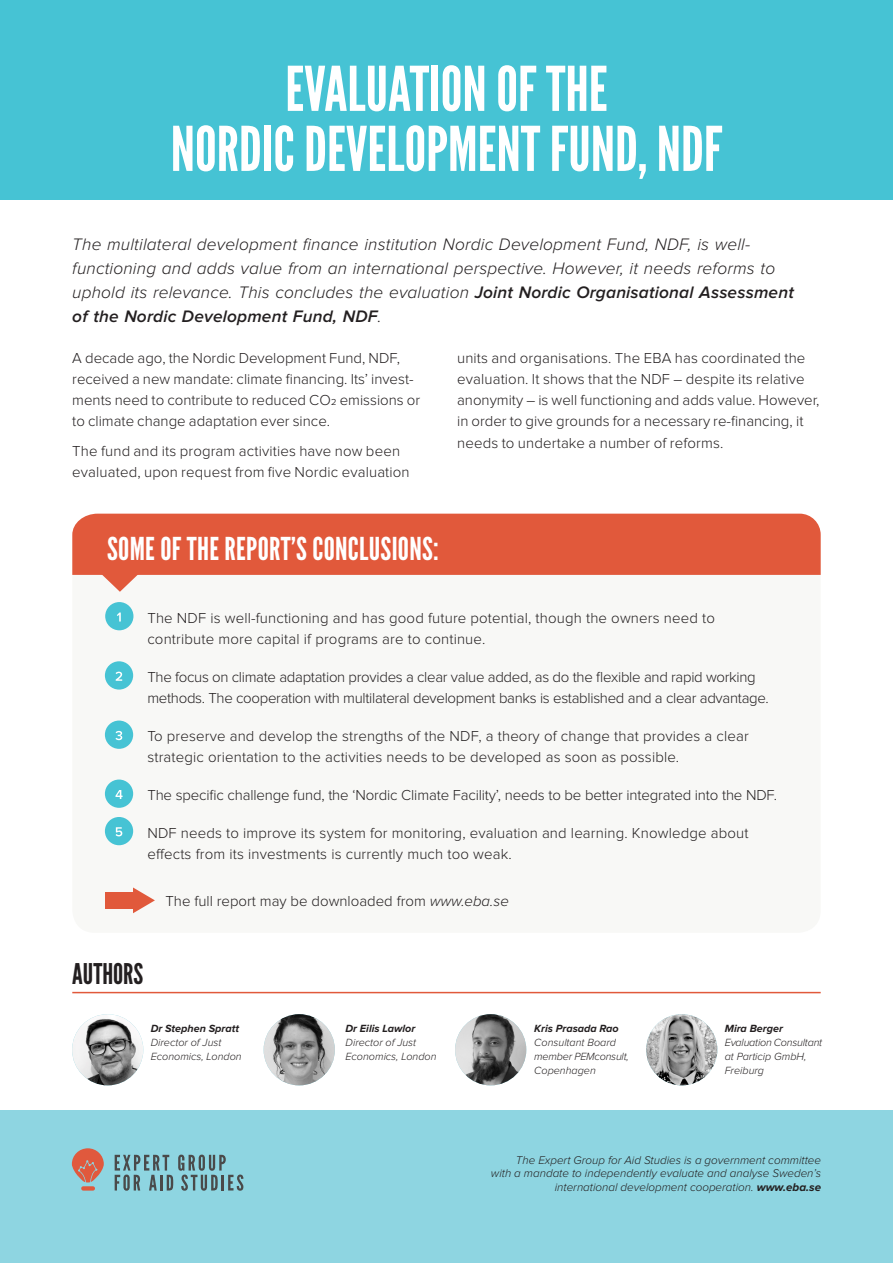
<style>
.page{position:relative;width:893px;height:1263px;background:#fff}
.page>*{position:absolute;margin:0;border:0;box-sizing:border-box;transform-origin:0 0}
.t1{font:61.5px/60px "League Gothic";color:#fff;text-align:center}
.t2{font:31.5px "League Gothic";letter-spacing:.01em;color:#fff}
.t3{font:28.5px "League Gothic";color:#231f20}
.t4{font:italic 300 17.25px/24px "Proxima Nova";letter-spacing:.01em;color:#231f20}
.t5{font:300 15px/21px "Proxima Nova";letter-spacing:.01em;color:#231f20}
.t6{font:300 15px/21px "Proxima Nova";letter-spacing:-.02em;color:#231f20}
.t7{font:300 15px "Proxima Nova";letter-spacing:-.01em;color:#231f20}
.t8{font:italic 300 11.7px/13.5px "Proxima Nova";color:#231f20;text-align:right}
.t9{font:italic 300 10.8px/14.2px "Proxima Nova";color:#231f20}
.t10{font:italic 700 10.8px "Proxima Nova";color:#231f20}
.s1{font-weight:600}
.s2{font-style:italic}
.s3{font-weight:700}
</style>
<div class="page">
<div style="left:0;top:0;width:893px;height:200px;background:#46c3d4"></div>
<div style="left:72px;top:514px;width:749px;height:61px;background:#e1593b"></div>
<svg style="left:94px;top:567px;width:52px;height:25px"></svg>
<div style="left:0;top:1111px;width:893px;height:152px;background:#8ed5e1"></div>
<div style="left:105px;top:892px;width:31px;height:17px;background:#e1593b"></div>
<svg style="left:133px;top:887px;width:22px;height:26px"></svg>
<div style="left:105px;top:602px;width:28px;height:28px;background:#46c3d4;border-radius:50%"></div>
<div style="left:105px;top:661px;width:28px;height:28px;background:#46c3d4;border-radius:50%"></div>
<div style="left:105px;top:720px;width:28px;height:29px;background:#46c3d4;border-radius:50%"></div>
<div style="left:105px;top:779px;width:28px;height:29px;background:#46c3d4;border-radius:50%"></div>
<div style="left:105px;top:817px;width:28px;height:28px;background:#46c3d4;border-radius:50%"></div>
<svg style="left:117px;top:612px;width:4px;height:9px"></svg>
<svg style="left:116px;top:672px;width:6px;height:9px"></svg>
<svg style="left:115px;top:731px;width:7px;height:9px"></svg>
<svg style="left:115px;top:790px;width:8px;height:9px"></svg>
<hr style="left:72px;top:992px;width:749px;height:1px;background:#e1593b">
<img style="left:455px;top:1014px;width:71px;height:71px;border-radius:36px">
<img style="left:264px;top:1014px;width:71px;height:71px;border-radius:36px">
<img style="left:72px;top:1014px;width:71px;height:71px;border-radius:36px">
<img style="left:646px;top:1014px;width:71px;height:71px;border-radius:36px">
<svg style="left:116px;top:827px;width:6px;height:9px"></svg>
<svg style="left:72px;top:1148px;width:32px;height:42px"></svg>
<svg style="left:115px;top:1154px;width:128px;height:37px"></svg>
<h1 class="t1" style="left:171px;top:60px;width:553px">EVALUATION OF THE<br>NORDIC DEVELOPMENT FUND, NDF</h1>
<p class="t4" style="left:72px;top:233px;width:723px">The multilateral development finance institution Nordic Development Fund, NDF, is well&shy;functioning and adds value from an international perspective. However, it needs reforms to uphold its relevance. This concludes the evaluation <span class="s1">Joint Nordic Organisational Assessment of the Nordic Development Fund, NDF</span>.</p>
<p class="t5" style="left:72px;top:348px;width:349px">A decade ago, the Nordic Development Fund, NDF, received a new mandate: climate financing. Its’ invest&shy;ments need to contribute to reduced CO2 emissions or to climate change adaptation ever since.</p>
<p class="t5" style="left:72px;top:441px;width:339px">The fund and its program activities have now been evaluated, upon request from five Nordic evaluation</p>
<p class="t5" style="left:457px;top:348px;width:364px">units and organisations. The EBA has coordinated the evaluation. It shows that the NDF – despite its relative anonymity – is well functioning and adds value. However, in order to give grounds for a necessary re-financing, it needs to undertake a number of reforms.</p>
<h2 class="t2" style="left:107px;top:530px;width:333px">SOME OF THE REPORT’S CONCLUSIONS:</h2>
<p class="t5" style="left:147px;top:607px;width:569px">The NDF is well-functioning and has good future potential, though the owners need to contribute more capital if programs are to continue.</p>
<p class="t6" style="left:147px;top:666px;width:623px">The focus on climate adaptation provides a clear value added, as do the flexible and rapid working methods. The cooperation with multilateral development banks is established and a clear advantage.</p>
<p class="t5" style="left:147px;top:725px;width:603px">To preserve and develop the strengths of the NDF, a theory of change that provides a clear strategic orientation to the activities needs to be developed as soon as possible.</p>
<p class="t7" style="left:147px;top:786px;width:631px">The specific challenge fund, the ‘Nordic Climate Facility’, needs to be better integrated into the NDF.</p>
<p class="t5" style="left:147px;top:822px;width:603px">NDF needs to improve its system for monitoring, evaluation and learning. Knowledge about effects from its investments is currently much too weak.</p>
<p class="t5" style="left:165px;top:890px;width:345px">The full report may be downloaded from <span class="s2">www.eba.se</span></p>
<h3 class="t3" style="left:72px;top:957px;width:73px">AUTHORS</h3>
<p class="t10" style="left:151px;top:1022px;width:90px">Dr Stephen Spratt</p>
<p class="t9" style="left:151px;top:1035px;width:92px">Director of Just<br>Economics, London</p>
<p class="t10" style="left:346px;top:1022px;width:71px">Dr Eilis Lawlor</p>
<p class="t9" style="left:346px;top:1035px;width:92px">Director of Just<br>Economics, London</p>
<p class="t10" style="left:534px;top:1022px;width:86px">Kris Prasada Rao</p>
<p class="t9" style="left:534px;top:1035px;width:96px">Consultant Board member PEMconsult,<br>Copenhagen</p>
<p class="t10" style="left:725px;top:1022px;width:60px">Mira Berger</p>
<p class="t9" style="left:725px;top:1035px;width:99px">Evaluation Consultant at Particip GmbH,<br>Freiburg</p>
<p class="t8" style="left:491px;top:1153px;width:332px">The Expert Group for Aid Studies is a government committee<br>with a mandate to independently evaluate and analyse Sweden’s international development cooperation. <span class="s3">www.eba.se</span></p>
</div>
